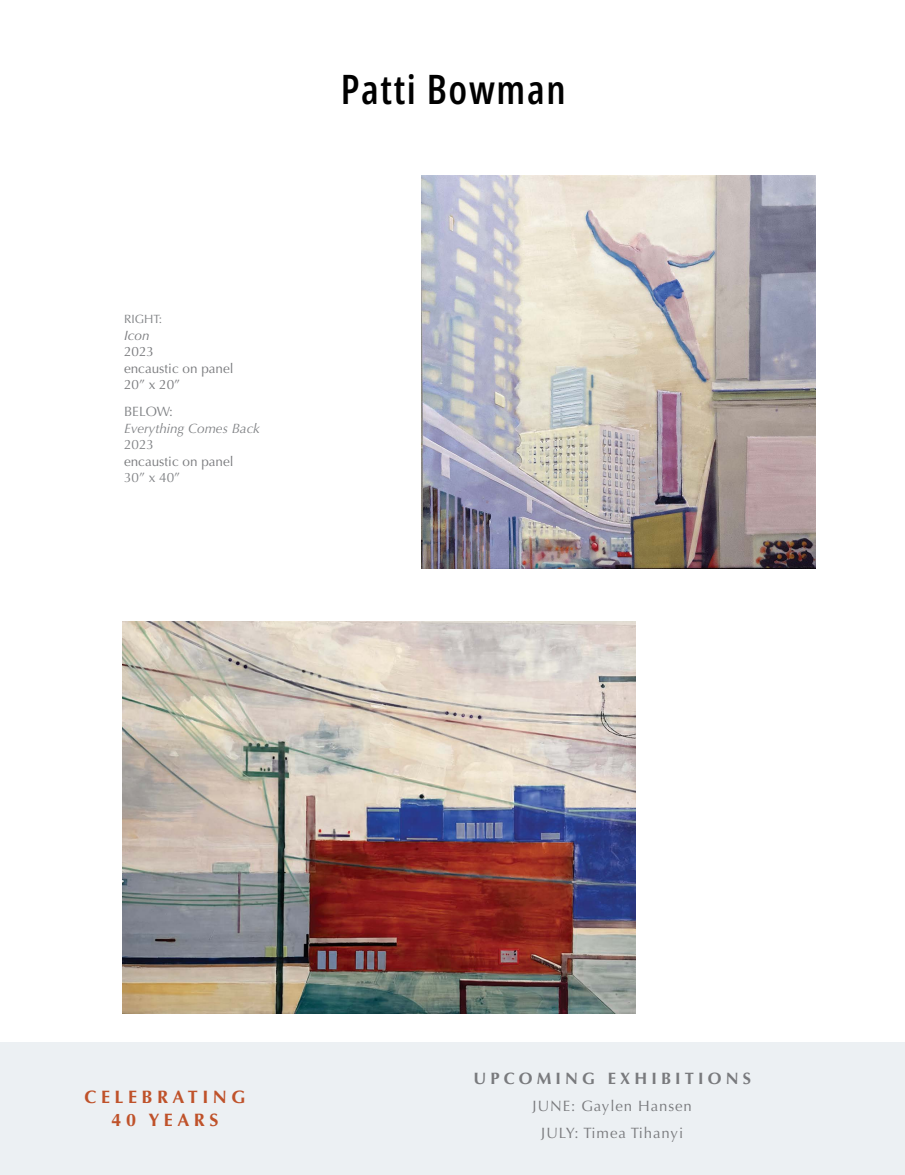
<style>
.page{position:relative;width:905px;height:1175px;background:#fff}
.page>*{position:absolute;margin:0;border:0;box-sizing:border-box;transform-origin:0 0}
.t1{font:600 40.5px "Open Sans Condensed";letter-spacing:.04em;color:#000}
.t2{font:700 18px/22.5px "Optima";letter-spacing:.25em;color:#bf522a;text-align:center}
.t3{font:700 16.5px "Optima";letter-spacing:.25em;color:#797a7d}
.t4{font:15px/27px "Optima";letter-spacing:.06em;color:#797a7d;text-align:center}
.t5{font:13.5px/16.5px "Optima";color:#797a7d}
.t6{font:italic 13.5px "Optima";color:#808285}
.t7{font:13.5px "Optima";color:#808285}
.t8{font:italic 13.5px "Optima";color:#797a7d}
.t9{font:12px "Optima";color:#808285}
</style>
<div class="page">
<div style="left:0;top:1041px;width:904px;height:133px;background:#ecf0f3"></div>
<img style="left:122px;top:621px;width:513px;height:392px">
<img style="left:421px;top:176px;width:395px;height:392px">
<h1 class="t1" style="left:341px;top:62px;width:226px">Patti Bowman</h1>
<p class="t9" style="left:124px;top:312px;width:40px">RIGHT:</p>
<p class="t8" style="left:124px;top:327px;width:27px">Icon</p>
<p class="t5" style="left:124px;top:344px;width:111px">2023<br>encaustic on panel<br>20” x 20”</p>
<p class="t7" style="left:124px;top:404px;width:51px">BELOW:</p>
<p class="t6" style="left:124px;top:420px;width:137px">Everything Comes Back</p>
<p class="t7" style="left:124px;top:437px;width:32px">2023</p>
<p class="t5" style="left:124px;top:453px;width:111px">encaustic on panel</p>
<p class="t7" style="left:124px;top:470px;width:58px">30” x 40”</p>
<h2 class="t2" style="left:85px;top:1086px;width:162px">CELEBRATING<br>40 YEARS</h2>
<p class="t3" style="left:473px;top:1069px;width:279px">UPCOMING EXHIBITIONS</p>
<p class="t4" style="left:532px;top:1092px;width:161px">JUNE: Gaylen Hansen<br>JULY: Timea Tihanyi</p>
</div>
